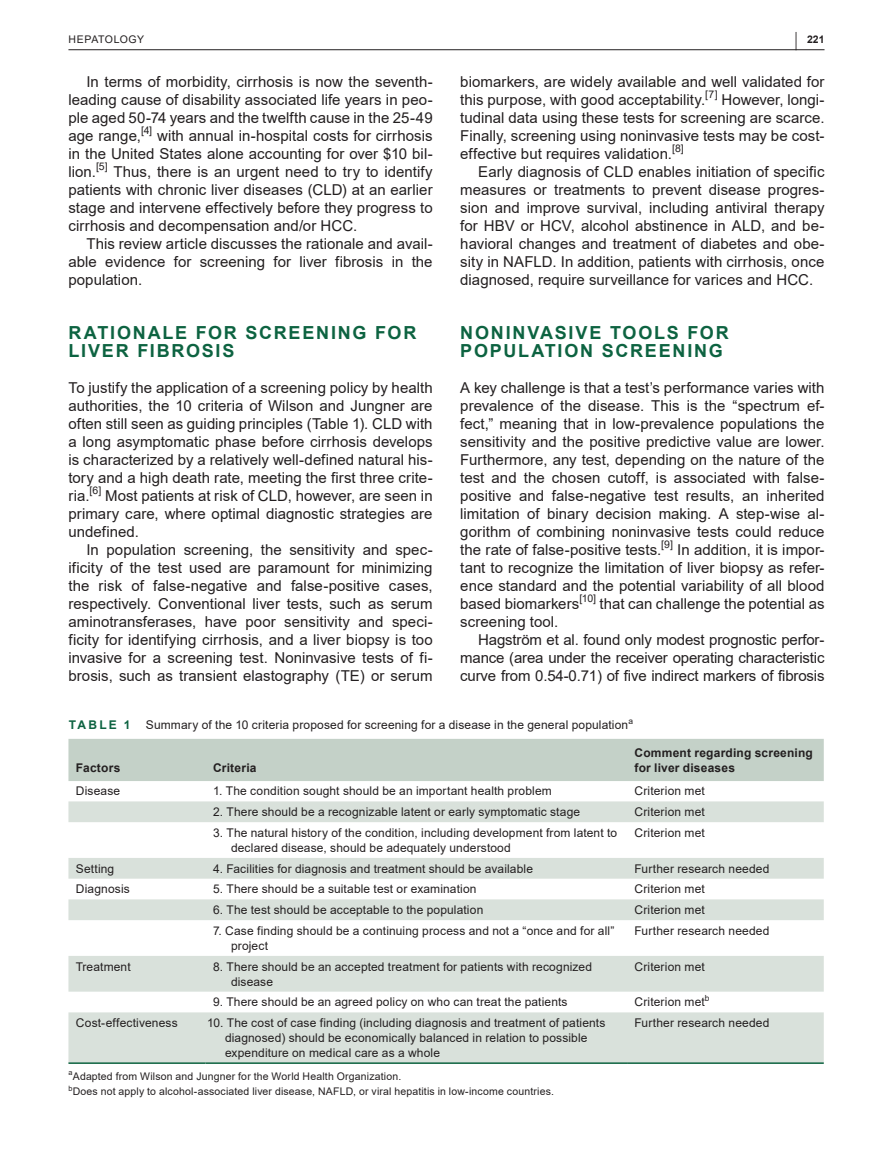
<style>
.page{position:relative;width:893px;height:1174px;background:#fff}
.page>*{position:absolute;margin:0;border:0;box-sizing:border-box;transform-origin:0 0}
.t1{font:700 19.5px "Arial";color:#231f20;scale:.38 1}
.t2{font:700 18px/18px "Arial";letter-spacing:.1em;color:#0d6341}
.t3{font:15px/18px "Arial";color:#231f20;text-align:justify}
.t4{font:12px/15px "Arial";letter-spacing:.01em;color:#231f20}
.t5{font:700 12px/15px "Arial";letter-spacing:.015em;color:#231f20}
.t6{font:700 12px "Arial";letter-spacing:.185em;color:#0d6341}
.t7{font:10.5px "Arial";letter-spacing:.015em;color:#231f20}
.t8{font:700 10.5px "Arial";color:#231f20}
.t9{font:8.4px "Arial";color:#231f20}
.t10{font:7.35px "Arial";color:#231f20}
</style>
<div class="page">
<hr style="left:68px;top:49px;width:756px;height:1px;background:#231f20">
<div style="left:68px;top:739px;width:756px;height:42px;background:#c4d1c8"></div>
<svg style="left:68px;top:801px;width:756px;height:262px;fill:#d9e1db"></svg>
<hr style="left:68px;top:1062px;width:137px;height:1px;background:#0d6341">
<hr style="left:206px;top:1062px;width:421px;height:1px;background:#0d6341">
<hr style="left:627px;top:1062px;width:197px;height:1px;background:#0d6341">
<h1 class="t1" style="left:795px;top:25px;width:7px">|</h1>
<p class="t7" style="left:69px;top:32px;width:77px">HEPATOLOGY</p>
<p class="t8" style="left:807px;top:32px;width:19px">221</p>
<p class="t3" style="left:68px;top:73px;width:366px;text-indent:18px">In terms of morbidity, cirrhosis is now the seventh&shy;leading cause of disability associated life years in peo&shy;ple aged 50-74 years and the twelfth cause in the 25-49 age range,</p>
<p class="t3" style="left:460px;top:73px;width:366px">biomarkers, are widely available and well validated for this purpose, with good acceptability.</p>
<p class="t7" style="left:705px;top:87px;width:14px">[7]</p>
<p class="t3" style="left:460px;top:91px;width:366px;text-indent:261px">However, longi&shy;tudinal data using these tests for screening are scarce.<br>Finally, screening using noninvasive tests may be cost&shy;effective but requires validation.</p>
<p class="t7" style="left:141px;top:123px;width:13px">[4]</p>
<p class="t3" style="left:68px;top:127px;width:366px;text-indent:89px">with annual in-hospital costs for cirrhosis in the United States alone accounting for over $10 bil&shy;lion.</p>
<p class="t7" style="left:672px;top:141px;width:13px">[8]</p>
<p class="t3" style="left:460px;top:163px;width:366px;text-indent:18px">Early diagnosis of CLD enables initiation of specific measures or treatments to prevent disease progres&shy;sion and improve survival, including antiviral therapy for HBV or HCV, alcohol abstinence in ALD, and be&shy;havioral changes and treatment of diabetes and obe&shy;sity in NAFLD. In addition, patients with cirrhosis, once diagnosed, require surveillance for varices and HCC.</p>
<p class="t2" style="left:460px;top:324px;width:270px">NONINVASIVE TOOLS FOR<br>POPULATION SCREENING</p>
<p class="t3" style="left:460px;top:379px;width:366px">A key challenge is that a test’s performance varies with prevalence of the disease. This is the “spectrum ef&shy;fect,” meaning that in low-prevalence populations the sensitivity and the positive predictive value are lower.<br>Furthermore, any test, depending on the nature of the test and the chosen cutoff, is associated with false&shy;positive and false-negative test results, an inherited limitation of binary decision making. A step-wise al&shy;gorithm of combining noninvasive tests could reduce the rate of false-positive tests.</p>
<p class="t7" style="left:96px;top:159px;width:13px">[5]</p>
<p class="t3" style="left:68px;top:163px;width:366px;text-indent:45px">Thus, there is an urgent need to try to identify patients with chronic liver diseases (CLD) at an earlier stage and intervene effectively before they progress to cirrhosis and decompensation and/or HCC.</p>
<p class="t3" style="left:68px;top:235px;width:366px;text-indent:18px">This review article discusses the rationale and avail&shy;able evidence for screening for liver fibrosis in the population.</p>
<p class="t2" style="left:68px;top:324px;width:349px">RATIONALE FOR SCREENING FOR<br>LIVER FIBROSIS</p>
<p class="t3" style="left:68px;top:379px;width:366px">To justify the application of a screening policy by health authorities, the 10 criteria of Wilson and Jungner are often still seen as guiding principles (Table 1). CLD with a long asymptomatic phase before cirrhosis develops is characterized by a relatively well-defined natural his&shy;tory and a high death rate, meeting the first three crite&shy;ria.</p>
<p class="t7" style="left:89px;top:483px;width:13px">[6]</p>
<p class="t3" style="left:68px;top:487px;width:366px;text-indent:37px">Most patients at risk of CLD, however, are seen in primary care, where optimal diagnostic strategies are undefined.</p>
<p class="t3" style="left:68px;top:541px;width:366px;text-indent:18px">In population screening, the sensitivity and spec&shy;ificity of the test used are paramount for minimizing the risk of false-negative and false-positive cases, respectively. Conventional liver tests, such as serum aminotransferases, have poor sensitivity and speci&shy;ficity for identifying cirrhosis, and a liver biopsy is too invasive for a screening test. Noninvasive tests of fi&shy;brosis, such as transient elastography (TE) or serum</p>
<p class="t7" style="left:661px;top:537px;width:13px">[9]</p>
<p class="t3" style="left:460px;top:541px;width:366px;text-indent:217px">In addition, it is impor&shy;tant to recognize the limitation of liver biopsy as refer&shy;ence standard and the potential variability of all blood based biomarkers</p>
<p class="t7" style="left:579px;top:591px;width:18px">[10]</p>
<p class="t3" style="left:600px;top:595px;width:226px">that can challenge the potential as</p>
<p class="t3" style="left:460px;top:613px;width:99px">screening tool.</p>
<p class="t3" style="left:478px;top:631px;width:348px">Hagström et al. found only modest prognostic perfor-</p>
<p class="t3" style="left:460px;top:649px;width:366px">mance (area under the receiver operating characteristic</p>
<p class="t3" style="left:460px;top:667px;width:366px">curve from 0.54-0.71) of five indirect markers of fibrosis</p>
<p class="t6" style="left:69px;top:716px;width:63px">TABLE 1</p>
<p class="t4" style="left:146px;top:717px;width:489px">Summary of the 10 criteria proposed for screening for a disease in the general population<sup>a</sup></p>
<p class="t5" style="left:76px;top:760px;width:46px">Factors</p>
<p class="t5" style="left:213px;top:760px;width:45px">Criteria</p>
<p class="t5" style="left:634px;top:745px;width:180px">Comment regarding screening for liver diseases</p>
<p class="t4" style="left:76px;top:783px;width:46px">Disease</p>
<p class="t4" style="left:213px;top:783px;width:340px">1. The condition sought should be an important health problem</p>
<p class="t4" style="left:634px;top:783px;width:72px">Criterion met</p>
<p class="t4" style="left:213px;top:804px;width:369px">2. There should be a recognizable latent or early symptomatic stage</p>
<p class="t4" style="left:634px;top:804px;width:72px">Criterion met</p>
<p class="t4" style="left:231px;top:825px;width:388px;text-indent:-18px">3. The natural history of the condition, including development from latent to declared disease, should be adequately understood</p>
<p class="t4" style="left:634px;top:825px;width:72px">Criterion met</p>
<p class="t4" style="left:76px;top:861px;width:40px">Setting</p>
<p class="t4" style="left:213px;top:861px;width:321px">4. Facilities for diagnosis and treatment should be available</p>
<p class="t4" style="left:634px;top:861px;width:136px">Further research needed</p>
<p class="t4" style="left:76px;top:881px;width:55px">Diagnosis</p>
<p class="t4" style="left:213px;top:881px;width:265px">5. There should be a suitable test or examination</p>
<p class="t4" style="left:634px;top:881px;width:72px">Criterion met</p>
<p class="t4" style="left:213px;top:902px;width:272px">6. The test should be acceptable to the population</p>
<p class="t4" style="left:634px;top:902px;width:72px">Criterion met</p>
<p class="t4" style="left:231px;top:923px;width:385px;text-indent:-18px">7. Case finding should be a continuing process and not a “once and for all” project</p>
<p class="t4" style="left:634px;top:923px;width:136px">Further research needed</p>
<p class="t4" style="left:76px;top:958px;width:56px">Treatment</p>
<p class="t4" style="left:231px;top:958px;width:363px;text-indent:-18px">8. There should be an accepted treatment for patients with recognized disease</p>
<p class="t4" style="left:634px;top:958px;width:72px">Criterion met</p>
<p class="t4" style="left:213px;top:994px;width:356px">9. There should be an agreed policy on who can treat the patients</p>
<p class="t4" style="left:634px;top:994px;width:72px">Criterion met</p>
<p class="t9" style="left:705px;top:992px;width:6px">b</p>
<p class="t4" style="left:76px;top:1015px;width:103px">Cost-effectiveness</p>
<p class="t4" style="left:225px;top:1015px;width:382px;text-indent:-18px">10. The cost of case finding (including diagnosis and treatment of patients diagnosed) should be economically balanced in relation to possible expenditure on medical care as a whole</p>
<p class="t4" style="left:634px;top:1015px;width:136px">Further research needed</p>
<p class="t7" style="left:68px;top:1068px;width:334px"><sup>a</sup>Adapted from Wilson and Jungner for the World Health Organization.</p>
<p class="t10" style="left:68px;top:1083px;width:6px">b</p>
<p class="t7" style="left:73px;top:1084px;width:483px">Does not apply to alcohol-associated liver disease, NAFLD, or viral hepatitis in low-income countries.</p>
</div>
